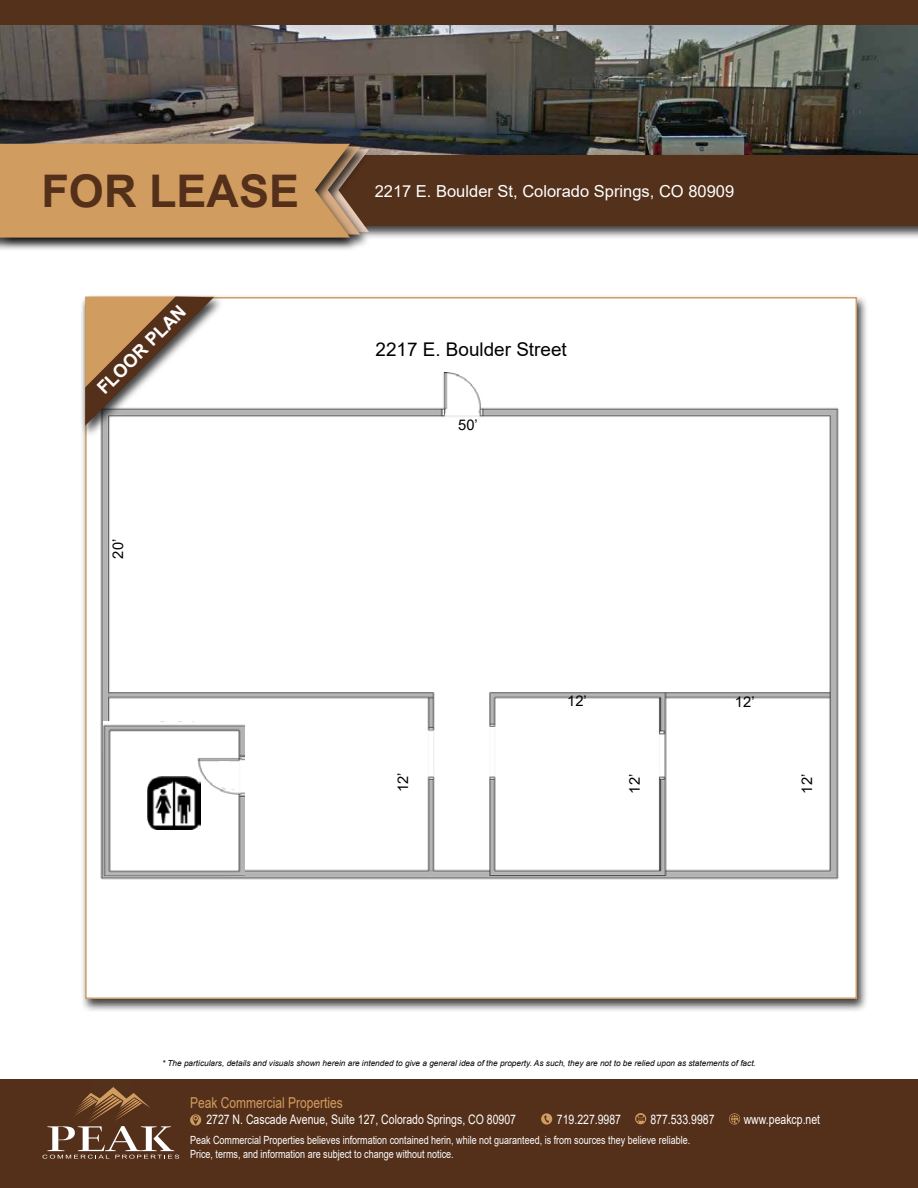
<style>
.page{position:relative;width:918px;height:1188px;background:#fff}
.page>*{position:absolute;margin:0;border:0;box-sizing:border-box;transform-origin:0 0}
.t1{font:700 45px "Arial";color:#54301a}
.t2{font:18.9px "Arial";color:#000}
.t3{font:700 18px "Arial";color:#fff}
.t4{font:16.5px "Arial";color:#fff}
.t5{font:15px "Arial";color:#d39d60;scale:.8 1}
.t6{font:14.7px "Arial";color:#000}
.t7{font:13.2px "Arial";color:#fff;scale:.8 1}
.t8{font:11.25px/13.5px "Arial";color:#fff;scale:.8 1}
.t9{font:italic 8.25px "Arial";color:#000}
</style>
<div class="page">
<div style="left:0;top:1080px;width:918px;height:108px;background:#54301a"></div>
<svg style="left:43px;top:1087px;width:136px;height:72px"></svg>
<svg style="left:190px;top:1114px;width:11px;height:12px"></svg>
<svg style="left:541px;top:1113px;width:11px;height:12px"></svg>
<svg style="left:635px;top:1113px;width:11px;height:11px"></svg>
<svg style="left:729px;top:1113px;width:11px;height:12px"></svg>
<img style="left:0;top:25px;width:918px;height:128px">
<div style="left:0;top:153px;width:918px;height:87px;background:#000;opacity:.75"></div>
<div style="left:3px;top:155px;width:915px;height:71px;background:#53311b"></div>
<div style="left:0;top:141px;width:361px;height:110px;background:#000;opacity:.75"></div>
<svg style="left:0;top:144px;width:369px;height:94px;background:#c8955d"></svg>
<div style="left:0;top:0;width:918px;height:25px;background:#53311b"></div>
<div style="left:80px;top:295px;width:789px;height:718px;background:#000;opacity:.75"></div>
<div style="left:85px;top:297px;width:772px;height:702px;background:#fff;border:2px solid #d19c5f"></div>
<img style="left:100px;top:373px;width:739px;height:507px">
<img style="left:103px;top:721px;width:141px;height:154px">
<svg style="left:219px;top:761px;width:20px;height:28px"></svg>
<img style="left:148px;top:777px;width:53px;height:52px">
<div style="left:80px;top:294px;width:144px;height:144px;background:#000;opacity:.75"></div>
<svg style="left:85px;top:297px;width:129px;height:129px"></svg>
<h1 class="t1" style="left:41px;top:160px;width:259px">FOR LEASE</h1>
<h3 class="t4" style="left:375px;top:180px;width:361px">2217 E. Boulder St, Colorado Springs, CO 80909</h3>
<h3 class="t3" style="left:91px;top:382px;width:119px;rotate:-45deg">FLOOR PLAN</h3>
<h3 class="t6" style="left:108px;top:559px;width:21px;rotate:-90deg">20’</h3>
<h2 class="t2" style="left:376px;top:336px;width:193px">2217 E. Boulder Street</h2>
<h3 class="t6" style="left:458px;top:415px;width:21px">50’</h3>
<h3 class="t6" style="left:567px;top:691px;width:21px">12’</h3>
<h3 class="t6" style="left:735px;top:691px;width:21px">12’</h3>
<h3 class="t6" style="left:393px;top:792px;width:21px;rotate:-90deg">12’</h3>
<h3 class="t6" style="left:625px;top:794px;width:21px;rotate:-90deg">12’</h3>
<h3 class="t6" style="left:797px;top:794px;width:21px;rotate:-90deg">12’</h3>
<p class="t9" style="left:162px;top:1057px;width:595px">* The particulars, details and visuals shown herein are intended to give a general idea of the property. As such, they are not to be relied upon as statements of fact.</p>
<h3 class="t5" style="left:190px;top:1093px;width:192px">Peak Commercial Properties</h3>
<p class="t7" style="left:206px;top:1110px;width:389px">2727 N. Cascade Avenue, Suite 127, Colorado Springs, CO 80907</p>
<p class="t7" style="left:557px;top:1110px;width:82px">719.227.9987</p>
<p class="t7" style="left:650px;top:1110px;width:82px">877.533.9987</p>
<p class="t7" style="left:744px;top:1110px;width:97px">www.peakcp.net</p>
<p class="t8" style="left:190px;top:1133px;width:627px">Peak Commercial Properties believes information contained herin, while not guaranteed, is from sources they believe reliable.<br>Price, terms, and information are subject to change without notice.</p>
</div>
